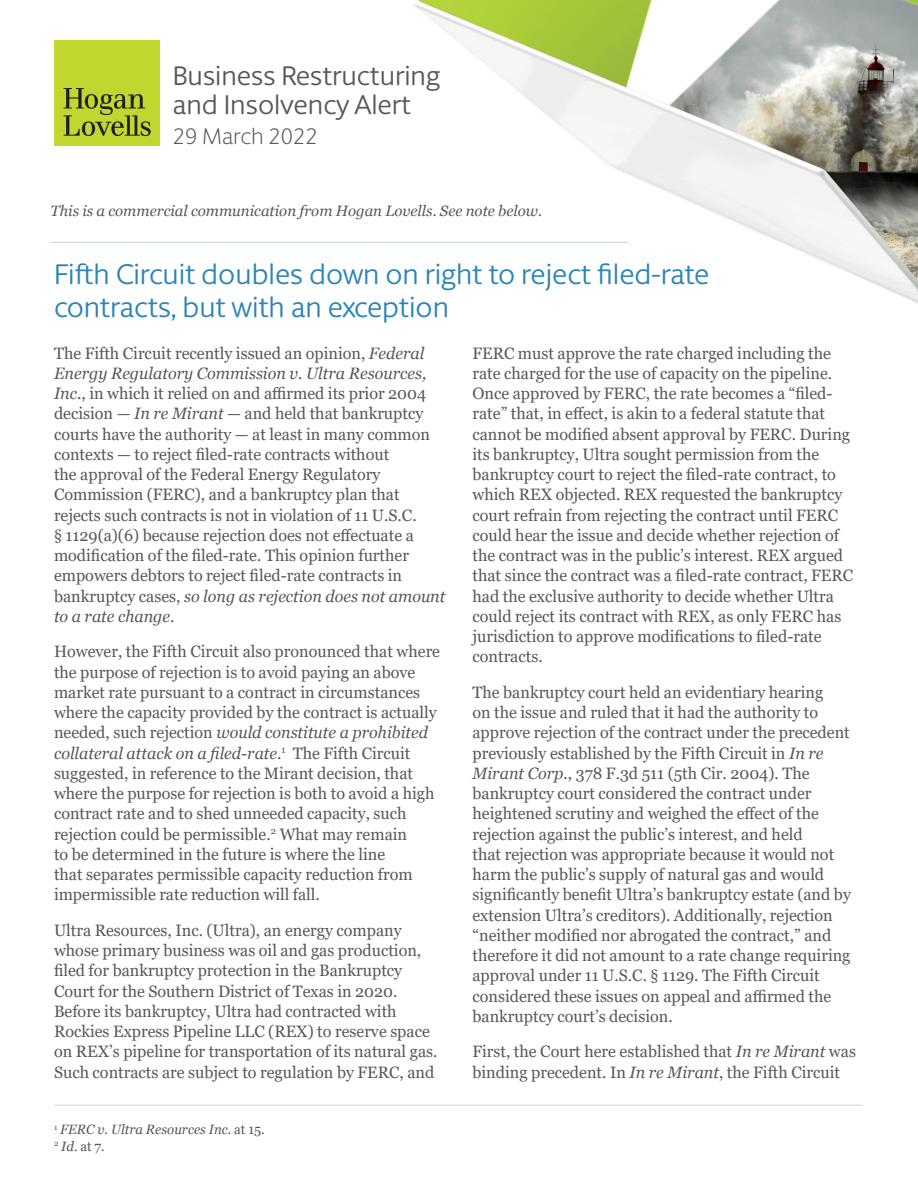
<style>
.page{position:relative;width:918px;height:1188px;background:#fff}
.page>*{position:absolute;margin:0;border:0;box-sizing:border-box;transform-origin:0 0}
.INFO_Title{font:28.5px/33px "Berlingske Sans Round";letter-spacing:-.005em;color:#2c84b7}
.INFO_Title-2{font:27px "Berlingske Sans Round";color:#57585a}
.INFO_Sub_Title{font:300 22.5px "Berlingske Sans Round";color:#57585a}
.INFO_Body_copy{font:16.5px/20.2px "Georgia";color:#57585a}
.INFO_Body_copy-2{font:italic 15px "Georgia";color:#57585a}
.INFO_Source_2{font:italic 13.5px "Georgia";color:#57585a}
.INFO_Source_2-2{font:13.5px "Georgia";color:#57585a}
.s1{font-style:italic}
.s2{font-style:normal}
</style>
<div class="page">
<img style="left:395px;top:0;width:523px;height:303px">
<div style="left:54px;top:40px;width:106px;height:106px;background:#c1d72f"></div>
<svg style="left:64px;top:88px;width:87px;height:48px"></svg>
<hr style="left:51px;top:242px;width:577px;height:1px;background:#c5d9d4">
<hr style="left:54px;top:1105px;width:809px;height:1px;background:#c5d9d4">
<p class="INFO_Title-2" style="left:173px;top:57px;width:269px">Business Restructuring</p>
<p class="INFO_Title-2" style="left:173px;top:87px;width:240px">and Insolvency Alert</p>
<p class="INFO_Sub_Title" style="left:173px;top:120px;width:147px">29 March 2022</p>
<p class="INFO_Body_copy-2" style="left:51px;top:201px;width:493px">This is a commercial communication from Hogan Lovells. See note below.</p>
<p class="INFO_Title" style="left:54px;top:257px;width:657px">Fifth Circuit doubles down on right to reject filed-rate contracts, but with an exception</p>
<p class="INFO_Body_copy" style="left:54px;top:343px;width:393px">The Fifth Circuit recently issued an opinion, <span class="s1">Federal Energy Regulatory Commission v. Ultra Resources, Inc.</span>, in which it relied on and affirmed its prior 2004 decision — <span class="s1">In re Mirant</span> — and held that bankruptcy courts have the authority — at least in many common contexts — to reject filed-rate contracts without<br>the approval of the Federal Energy Regulatory Commission (FERC), and a bankruptcy plan that rejects such contracts is not in violation of 11 U.S.C.<br>§ 1129(a)(6) because rejection does not effectuate a modification of the filed-rate. This opinion further empowers debtors to reject filed-rate contracts in bankruptcy cases, <span class="s1">so long as rejection does not amount to a rate change</span>.</p>
<p class="INFO_Body_copy" style="left:54px;top:642px;width:388px">However, the Fifth Circuit also pronounced that where the purpose of rejection is to avoid paying an above market rate pursuant to a contract in circumstances where the capacity provided by the contract is actually needed, such rejection <span class="s1">would constitute a prohibited collateral attack on a filed-rate</span>.<sup>1</sup> The Fifth Circuit suggested, in reference to the Mirant decision, that where the purpose for rejection is both to avoid a high contract rate and to shed unneeded capacity, such rejection could be permissible.<sup>2</sup> What may remain<br>to be determined in the future is where the line<br>that separates permissible capacity reduction from impermissible rate reduction will fall.</p>
<p class="INFO_Body_copy" style="left:54px;top:920px;width:385px">Ultra Resources, Inc. (Ultra), an energy company whose primary business was oil and gas production, filed for bankruptcy protection in the Bankruptcy Court for the Southern District of Texas in 2020.<br>Before its bankruptcy, Ultra had contracted with Rockies Express Pipeline LLC (REX) to reserve space on REX’s pipeline for transportation of its natural gas.<br>Such contracts are subject to regulation by FERC, and</p>
<p class="INFO_Source_2" style="left:54px;top:1121px;width:212px"><sup>1</sup> FERC v. Ultra Resources Inc. <span class="s2">at 15.</span></p>
<p class="INFO_Source_2-2" style="left:54px;top:1138px;width:52px"><sup>2</sup> <span class="s1">Id</span>. at 7.</p>
<p class="INFO_Body_copy" style="left:472px;top:343px;width:382px">FERC must approve the rate charged including the rate charged for the use of capacity on the pipeline.<br>Once approved by FERC, the rate becomes a “filed&shy;rate” that, in effect, is akin to a federal statute that cannot be modified absent approval by FERC. During its bankruptcy, Ultra sought permission from the bankruptcy court to reject the filed-rate contract, to which REX objected. REX requested the bankruptcy court refrain from rejecting the contract until FERC could hear the issue and decide whether rejection of the contract was in the public’s interest. REX argued that since the contract was a filed-rate contract, FERC had the exclusive authority to decide whether Ultra could reject its contract with REX, as only FERC has jurisdiction to approve modifications to filed-rate contracts.</p>
<p class="INFO_Body_copy" style="left:472px;top:682px;width:380px">The bankruptcy court held an evidentiary hearing<br>on the issue and ruled that it had the authority to approve rejection of the contract under the precedent previously established by the Fifth Circuit in <span class="s1">In re Mirant Corp.</span>, 378 F.3d 511 (5th Cir. 2004). The bankruptcy court considered the contract under heightened scrutiny and weighed the effect of the rejection against the public’s interest, and held<br>that rejection was appropriate because it would not harm the public’s supply of natural gas and would significantly benefit Ultra’s bankruptcy estate (and by extension Ultra’s creditors). Additionally, rejection “neither modified nor abrogated the contract,” and therefore it did not amount to a rate change requiring approval under 11 U.S.C. § 1129. The Fifth Circuit considered these issues on appeal and affirmed the bankruptcy court’s decision.</p>
<p class="INFO_Body_copy" style="left:472px;top:1042px;width:385px">First, the Court here established that <span class="s1">In re Mirant</span> was binding precedent. In <span class="s1">In re Mirant</span>, the Fifth Circuit</p>
</div>
